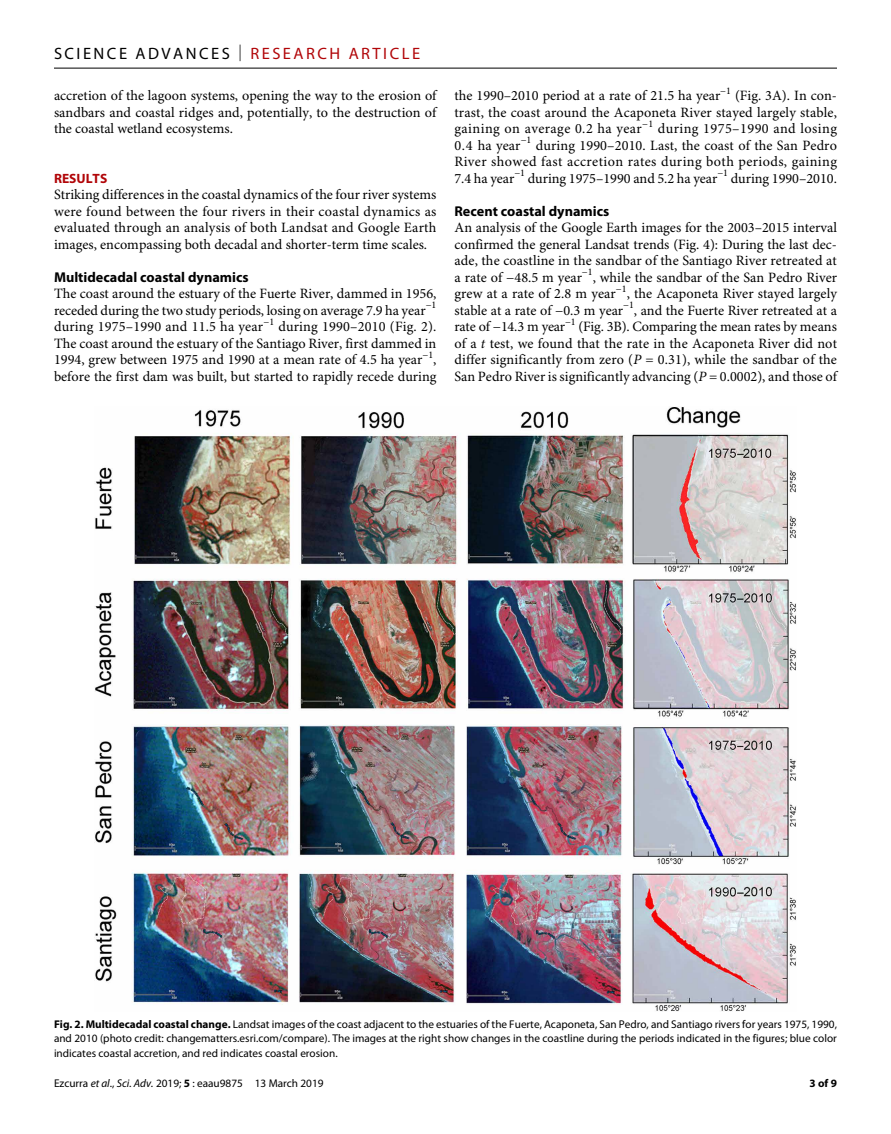
<style>
.page{position:relative;width:891px;height:1134px;background:#fff}
.page>*{position:absolute;margin:0;border:0;box-sizing:border-box;transform-origin:0 0}
.t1{font:16.5px "Myriad Pro";letter-spacing:.15em;color:#000}
.t2{font:14.25px/16.5px "Minion Pro";color:#000;text-align:justify}
.t3{font:700 14.25px "Myriad Pro";color:#000}
.t4{font:700 13.5px "Myriad Pro";color:#b10508}
.t5{font:11.25px/15px "Myriad Pro";color:#000;text-align:justify}
.t6{font:700 11.25px "Myriad Pro";color:#000}
.s1{font-weight:300}
.s2{color:#b10508}
.s3{font-style:italic}
.s4{font-weight:700}
</style>
<div class="page">
<hr style="left:54px;top:68px;width:783px;height:1px;background:#000">
<img style="left:94px;top:407px;width:703px;height:604px">
<p class="t1" style="left:54px;top:40px;width:368px">SCIENCE ADVANCES <span class="s1">|</span> <span class="s2">RESEARCH ARTICLE</span></p>
<p class="t2" style="left:54px;top:89px;width:384px">accretion of the lagoon systems, opening the way to the erosion of sandbars and coastal ridges and, potentially, to the destruction of the coastal wetland ecosystems.</p>
<p class="t4" style="left:54px;top:167px;width:55px">RESULTS</p>
<p class="t2" style="left:54px;top:188px;width:384px">Striking differences in the coastal dynamics of the four river systems were found between the four rivers in their coastal dynamics as evaluated through an analysis of both Landsat and Google Earth images, encompassing both decadal and shorter-term time scales.</p>
<p class="t3" style="left:54px;top:265px;width:196px">Multidecadal coastal dynamics</p>
<p class="t2" style="left:54px;top:287px;width:384px">The coast around the estuary of the Fuerte River, dammed in 1956, receded during the two study periods, losing on average 7.9 ha year<sup>−1 </sup>during 1975–1990 and 11.5 ha year<sup>−1</sup> during 1990–2010 (Fig. 2).<br>The coast around the estuary of the Santiago River, first dammed in 1994, grew between 1975 and 1990 at a mean rate of 4.5 ha year<sup>−1</sup>, before the first dam was built, but started to rapidly recede during</p>
<p class="t2" style="left:454px;top:89px;width:384px">the 1990–2010 period at a rate of 21.5 ha year<sup>−1</sup> (Fig. 3A). In con&shy;trast, the coast around the Acaponeta River stayed largely stable, gaining on average 0.2 ha year<sup>−1</sup> during 1975–1990 and losing 0.4 ha year<sup>−1</sup> during 1990–2010. Last, the coast of the San Pedro River showed fast accretion rates during both periods, gaining 7.4 ha year<sup>−1</sup> during 1975–1990 and 5.2 ha year<sup>−1</sup> during 1990–2010.</p>
<p class="t3" style="left:454px;top:199px;width:156px">Recent coastal dynamics</p>
<p class="t2" style="left:454px;top:221px;width:384px">An analysis of the Google Earth images for the 2003–2015 interval confirmed the general Landsat trends (Fig. 4): During the last dec&shy;ade, the coastline in the sandbar of the Santiago River retreated at a rate of −48.5 m year<sup>−1</sup>, while the sandbar of the San Pedro River grew at a rate of 2.8 m year<sup>−1</sup>, the Acaponeta River stayed largely stable at a rate of −0.3 m year<sup>−1</sup>, and the Fuerte River retreated at a rate of −14.3 m year<sup>−1</sup> (Fig. 3B). Comparing the mean rates by means of a <span class="s3">t</span> test, we found that the rate in the Acaponeta River did not differ significantly from zero (<span class="s3">P</span> = 0.31), while the sandbar of the San Pedro River is significantly advancing (<span class="s3">P</span> = 0.0002), and those of</p>
<p class="t5" style="left:54px;top:1016px;width:785px"><span class="s4">Fig. 2. Multidecadal coastal change.</span> Landsat images of the coast adjacent to the estuaries of the Fuerte, Acaponeta, San Pedro, and Santiago rivers for years 1975, 1990, and 2010 (photo credit: changematters.esri.com/compare). The images at the right show changes in the coastline during the periods indicated in the figures; blue color indicates coastal accretion, and red indicates coastal erosion.</p>
<p class="t5" style="left:54px;top:1076px;width:271px">Ezcurra <span class="s3">et al</span>., <span class="s3">Sci. Adv.</span> 2019; <span class="s4">5</span> : eaau9875 13 March 2019</p>
<p class="t6" style="left:810px;top:1074px;width:29px">3 of 9</p>
</div>
